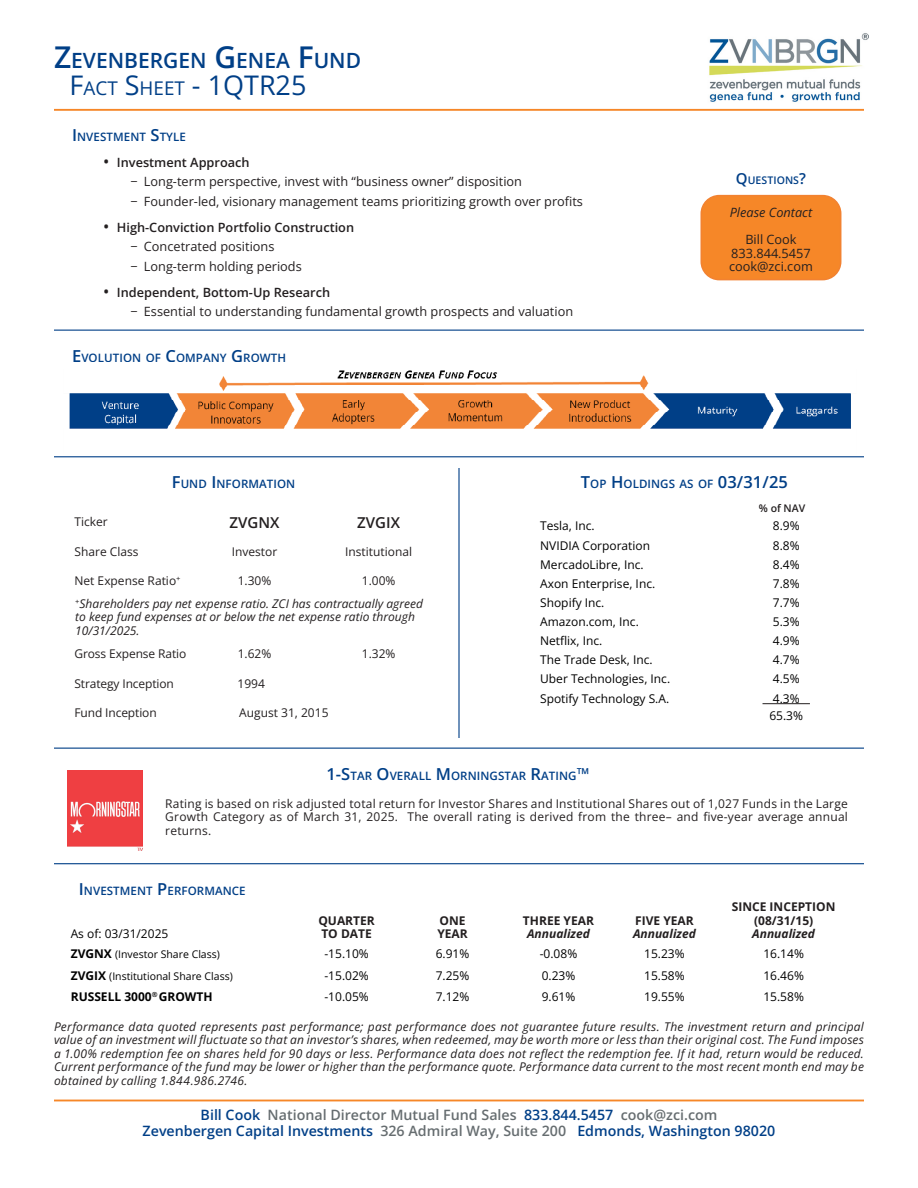
<style>
.page{position:relative;width:918px;height:1188px;background:#fff}
.page>*{position:absolute;margin:0;border:0;box-sizing:border-box;transform-origin:0 0}
.t1{font:27px "Open Sans";color:#003f87}
.t2{font:600 21px "Open Sans";color:#003f87}
.Performance_Headers{font:600 15px "Open Sans";color:#231f20}
.t3{font:600 14.25px/15.9px "Open Sans";color:#003f87;text-align:center}
.t4{font:12.75px "Open Sans";color:#231f20}
.t5{font:600 12.75px "Open Sans";color:#231f20}
.t6{font:italic 12.75px "Open Sans";color:#231f20}
.Performance_Headers-2{font:italic 12px/13.5px "Open Sans";color:#231f20}
.Performance_Headers-3{font:12px/13.5px "Open Sans";color:#231f20;text-align:justify}
.Perf_Table_Top{font:12px "Open Sans";color:#000}
.Perf_Table_Top-2{font:700 12px/13.5px "Open Sans";color:#231f20}
.Perf_Table_Top-3{font:italic 700 12px/13.5px "Open Sans";color:#231f20;text-align:center}
.Perf_Table_Top-4{font:700 12px "Open Sans";color:#000}
.t7{font:600 11.55px "Open Sans";letter-spacing:.005em;color:#003f87}
.Perf_Table_Top-5{font:10.5px "Open Sans";color:#000}
.t8{font:600 10.5px "Open Sans";letter-spacing:.005em;color:#003f87}
.t9{font:600 10.5px "Open Sans";color:#231f20}
.s1{font-size:30px}
.s2{font-size:18.9px}
.s3{font-size:16.5px}
.s4{font-size:15px}
.s5{font-style:normal}
.s6{font-style:italic}
.s7{font-weight:700;font-size:12px}
.s8{color:#666d70}
</style>
<div class="page">
<hr style="left:54px;top:109px;width:810px;height:2px;background:#f68728">
<hr style="left:54px;top:1100px;width:810px;height:1px;background:#f68728">
<img style="left:709px;top:33px;width:159px;height:69px">
<div style="left:701px;top:196px;width:140px;height:84px;background:#f68728;border-radius:18px"></div>
<div style="left:700px;top:195px;width:141px;height:85px;border:2px solid #f28231;border-radius:18px"></div>
<hr style="left:54px;top:330px;width:810px;height:1px;background:#003f87">
<hr style="left:54px;top:456px;width:810px;height:1px;background:#003f87">
<hr style="left:458px;top:468px;width:2px;height:270px;background:#003f87">
<hr style="left:54px;top:748px;width:810px;height:1px;background:#003f87">
<img style="left:68px;top:771px;width:75px;height:79px">
<hr style="left:54px;top:863px;width:810px;height:1px;background:#003f87">
<hr style="left:763px;top:703px;width:47px;height:1px;background:#231f20">
<img style="left:69px;top:370px;width:782px;height:59px">
<h2 class="t2" style="left:54px;top:46px;width:309px"><span class="s1">Z</span>EVENBERGEN <span class="s1">G</span>ENEA <span class="s1">F</span>UND</h2>
<h1 class="t1" style="left:70px;top:66px;width:238px">F<span class="s2">ACT</span> S<span class="s2">HEET</span> - 1QTR25</h1>
<p class="t7" style="left:72px;top:129px;width:115px"><span class="s3">I</span>NVESTMENT <span class="s3">S</span>TYLE</p>
<p class="t5" style="left:103px;top:153px;width:148px"><span class="s4">•</span> Investment Approach</p>
<p class="t4" style="left:130px;top:173px;width:393px">− Long-term perspective, invest with “business owner” disposition</p>
<p class="t4" style="left:130px;top:192px;width:454px">− Founder-led, visionary management teams prioritizing growth over profits</p>
<p class="t5" style="left:103px;top:218px;width:252px"><span class="s4">•</span> High-Conviction Portfolio Construction</p>
<p class="t4" style="left:130px;top:238px;width:146px">− Concetrated positions</p>
<p class="t4" style="left:130px;top:257px;width:173px">− Long-term holding periods</p>
<p class="t5" style="left:103px;top:283px;width:228px"><span class="s4">•</span> Independent, Bottom-Up Research</p>
<p class="t4" style="left:130px;top:303px;width:444px">− Essential to understanding fundamental growth prospects and valuation</p>
<p class="t7" style="left:72px;top:350px;width:216px"><span class="s3">E</span>VOLUTION OF <span class="s3">C</span>OMPANY <span class="s3">G</span>ROWTH</p>
<p class="t8" style="left:736px;top:173px;width:72px"><span class="s4">Q</span>UESTIONS<span class="s4">?</span></p>
<p class="t6" style="left:730px;top:204px;width:84px">Please Contact</p>
<p class="t4" style="left:745px;top:231px;width:53px">Bill Cook</p>
<p class="t4" style="left:731px;top:245px;width:81px">833.844.5457</p>
<p class="t4" style="left:729px;top:258px;width:85px">cook@zci.com</p>
<p class="t7" style="left:172px;top:476px;width:125px"><span class="s3">F</span>UND <span class="s3">I</span>NFORMATION</p>
<p class="t7" style="left:581px;top:476px;width:209px"><span class="s3">T</span>OP <span class="s3">H</span>OLDINGS AS OF <span class="s3">03/31/25</span></p>
<p class="Performance_Headers-3" style="left:74px;top:515px;width:35px">Ticker</p>
<p class="Performance_Headers" style="left:230px;top:512px;width:51px">ZVGNX</p>
<p class="Performance_Headers" style="left:357px;top:512px;width:44px">ZVGIX</p>
<p class="Performance_Headers-3" style="left:74px;top:544px;width:66px">Share Class</p>
<p class="Performance_Headers-3" style="left:232px;top:544px;width:47px">Investor</p>
<p class="Performance_Headers-3" style="left:345px;top:544px;width:68px">Institutional</p>
<p class="Performance_Headers-3" style="left:74px;top:574px;width:108px">Net Expense Ratio<sup>+</sup></p>
<p class="Performance_Headers-3" style="left:238px;top:574px;width:35px">1.30%</p>
<p class="Performance_Headers-3" style="left:362px;top:574px;width:35px">1.00%</p>
<p class="Performance_Headers-2" style="left:75px;top:596px;width:349px"><sup>+</sup>Shareholders pay net expense ratio. ZCI has contractually agreed to keep fund expenses at or below the net expense ratio through<br>10/31/2025.</p>
<p class="Performance_Headers-3" style="left:74px;top:647px;width:113px">Gross Expense Ratio</p>
<p class="Performance_Headers-3" style="left:238px;top:647px;width:35px">1.62%</p>
<p class="Performance_Headers-3" style="left:362px;top:647px;width:35px">1.32%</p>
<p class="Performance_Headers-3" style="left:74px;top:677px;width:101px">Strategy Inception</p>
<p class="Performance_Headers-3" style="left:237px;top:677px;width:29px">1994</p>
<p class="Performance_Headers-3" style="left:74px;top:705px;width:84px">Fund Inception</p>
<p class="Performance_Headers-3" style="left:239px;top:705px;width:91px">August 31, 2015</p>
<p class="t9" style="left:759px;top:501px;width:48px">% of NAV</p>
<p class="Perf_Table_Top" style="left:540px;top:518px;width:56px">Tesla, Inc.</p>
<p class="Perf_Table_Top" style="left:773px;top:518px;width:28px">8.9%</p>
<p class="Perf_Table_Top" style="left:540px;top:537px;width:112px">NVIDIA Corporation</p>
<p class="Perf_Table_Top" style="left:773px;top:537px;width:28px">8.8%</p>
<p class="Perf_Table_Top" style="left:540px;top:556px;width:105px">MercadoLibre, Inc.</p>
<p class="Perf_Table_Top" style="left:773px;top:556px;width:28px">8.4%</p>
<p class="Perf_Table_Top" style="left:540px;top:575px;width:117px">Axon Enterprise, Inc.</p>
<p class="Perf_Table_Top" style="left:773px;top:575px;width:28px">7.8%</p>
<p class="Perf_Table_Top" style="left:540px;top:594px;width:66px">Shopify Inc.</p>
<p class="Perf_Table_Top" style="left:773px;top:594px;width:28px">7.7%</p>
<p class="Perf_Table_Top" style="left:540px;top:614px;width:100px">Amazon.com, Inc.</p>
<p class="Perf_Table_Top" style="left:773px;top:614px;width:28px">5.3%</p>
<p class="Perf_Table_Top" style="left:540px;top:633px;width:64px">Netflix, Inc.</p>
<p class="Perf_Table_Top" style="left:773px;top:633px;width:28px">4.9%</p>
<p class="Perf_Table_Top" style="left:540px;top:652px;width:114px">The Trade Desk, Inc.</p>
<p class="Perf_Table_Top" style="left:773px;top:652px;width:28px">4.7%</p>
<p class="Perf_Table_Top" style="left:540px;top:671px;width:131px">Uber Technologies, Inc.</p>
<p class="Perf_Table_Top" style="left:773px;top:671px;width:28px">4.5%</p>
<p class="Perf_Table_Top" style="left:540px;top:690px;width:131px">Spotify Technology S.A.</p>
<p class="Perf_Table_Top" style="left:773px;top:690px;width:28px">4.3%</p>
<p class="Perf_Table_Top" style="left:769px;top:707px;width:35px">65.3%</p>
<p class="t7" style="left:326px;top:768px;width:265px"><span class="s3">1-S</span>TAR <span class="s3">O</span>VERALL <span class="s3">M</span>ORNINGSTAR <span class="s3">R</span>ATING<span class="s3">™</span></p>
<p class="Performance_Headers-3" style="left:165px;top:796px;width:684px">Rating is based on risk adjusted total return for Investor Shares and Institutional Shares out of 1,027 Funds in the Large Growth Category as of March 31, 2025. The overall rating is derived from the three– and five-year average annual returns.</p>
<p class="t7" style="left:79px;top:883px;width:168px"><span class="s3">I</span>NVESTMENT <span class="s3">P</span>ERFORMANCE</p>
<p class="Perf_Table_Top" style="left:71px;top:926px;width:99px">As of: 03/31/2025</p>
<p class="Perf_Table_Top-2" style="left:318px;top:913px;width:58px">QUARTER<br>TO DATE</p>
<p class="Perf_Table_Top-2" style="left:437px;top:913px;width:32px">ONE<br>YEAR</p>
<p class="Perf_Table_Top-3" style="left:523px;top:913px;width:73px"><span class="s5">THREE YEAR<br></span>Annualized</p>
<p class="Perf_Table_Top-3" style="left:633px;top:913px;width:64px;text-align:left"><span class="s5">FIVE YEAR<br></span>Annualized</p>
<p class="Perf_Table_Top-2" style="left:732px;top:900px;width:105px;text-align:center">SINCE INCEPTION (08/31/15)<br><span class="s6">Annualized</span></p>
<p class="Perf_Table_Top-5" style="left:71px;top:947px;width:151px"><span class="s7">ZVGNX</span> (Investor Share Class)</p>
<p class="Perf_Table_Top" style="left:324px;top:946px;width:46px">-15.10%</p>
<p class="Perf_Table_Top" style="left:436px;top:946px;width:35px">6.91%</p>
<p class="Perf_Table_Top" style="left:540px;top:946px;width:39px">-0.08%</p>
<p class="Perf_Table_Top" style="left:644px;top:946px;width:42px">15.23%</p>
<p class="Perf_Table_Top" style="left:763px;top:946px;width:42px">16.14%</p>
<p class="Perf_Table_Top-5" style="left:71px;top:969px;width:164px"><span class="s7">ZVGIX</span> (Institutional Share Class)</p>
<p class="Perf_Table_Top" style="left:324px;top:967px;width:46px">-15.02%</p>
<p class="Perf_Table_Top" style="left:436px;top:967px;width:35px">7.25%</p>
<p class="Perf_Table_Top" style="left:542px;top:967px;width:35px">0.23%</p>
<p class="Perf_Table_Top" style="left:644px;top:967px;width:42px">15.58%</p>
<p class="Perf_Table_Top" style="left:763px;top:967px;width:42px">16.46%</p>
<p class="Perf_Table_Top-4" style="left:71px;top:989px;width:143px">RUSSELL 3000<sup>®</sup> GROWTH</p>
<p class="Perf_Table_Top" style="left:324px;top:989px;width:46px">-10.05%</p>
<p class="Perf_Table_Top" style="left:436px;top:989px;width:35px">7.12%</p>
<p class="Perf_Table_Top" style="left:542px;top:989px;width:35px">9.61%</p>
<p class="Perf_Table_Top" style="left:644px;top:989px;width:42px">19.55%</p>
<p class="Perf_Table_Top" style="left:763px;top:989px;width:42px">15.58%</p>
<p class="Performance_Headers-2" style="left:54px;top:1019px;width:812px;text-align:justify">Performance data quoted represents past performance; past performance does not guarantee future results. The investment return and principal value of an investment will fluctuate so that an investor’s shares, when redeemed, may be worth more or less than their original cost. The Fund imposes a 1.00% redemption fee on shares held for 90 days or less. Performance data does not reflect the redemption fee. If it had, return would be reduced.<br>Current performance of the fund may be lower or higher than the performance quote. Performance data current to the most recent month end may be obtained by calling 1.844.986.2746.</p>
<p class="t3" style="left:143px;top:1106px;width:634px">Bill Cook <span class="s8">National Director Mutual Fund Sales</span> 833.844.5457 <span class="s8">cook@zci.com<br></span>Zevenbergen Capital Investments <span class="s8">326 Admiral Way, Suite 200</span> Edmonds, Washington 98020</p>
</div>
